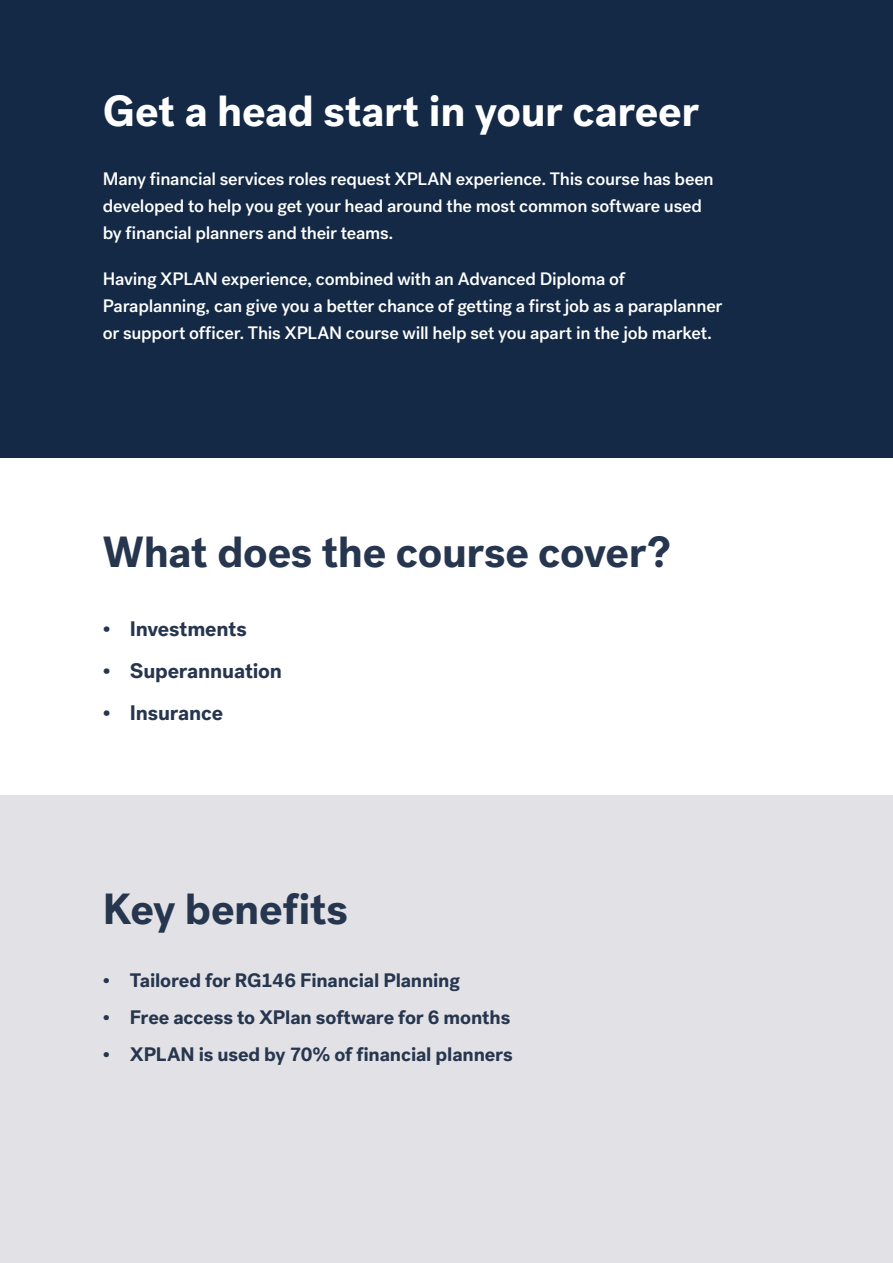
<style>
.page{position:relative;width:893px;height:1263px;background:#fff}
.page>*{position:absolute;margin:0;border:0;box-sizing:border-box;transform-origin:0 0}
.Headings{font:700 43.5px "Post Grotesk";letter-spacing:-.005em;color:#27364f}
.Headings-2{font:700 43.5px "Post Grotesk";letter-spacing:-.005em;color:#fff}
.t1{font:700 21px "Post Grotesk";letter-spacing:-.01em;color:#27364f}
.t2{font:700 19.5px "Post Grotesk";letter-spacing:-.01em;color:#27364f}
.White_body_copy{font:500 18px/27px "Post Grotesk";letter-spacing:-.015em;color:#fff}
</style>
<div class="page">
<div style="left:0;top:0;width:892px;height:458px;background:#132945"></div>
<div style="left:0;top:795px;width:892px;height:468px;background:#e2e2e6"></div>
<p class="Headings-2" style="left:103px;top:83px;width:598px">Get a head start in your career</p>
<p class="White_body_copy" style="left:103px;top:165px;width:612px">Many financial services roles request XPLAN experience. This course has been developed to help you get your head around the most common software used by financial planners and their teams.</p>
<p class="White_body_copy" style="left:103px;top:265px;width:621px">Having XPLAN experience, combined with an Advanced Diploma of<br>Paraplanning, can give you a better chance of getting a first job as a paraplanner or support officer. This XPLAN course will help set you apart in the job market.</p>
<p class="Headings" style="left:103px;top:524px;width:569px">What does the course cover?</p>
<p class="t1" style="left:103px;top:615px;width:145px">• Investments</p>
<p class="t1" style="left:103px;top:657px;width:181px">• Superannuation</p>
<p class="t1" style="left:103px;top:699px;width:122px">• Insurance</p>
<p class="Headings" style="left:103px;top:881px;width:247px">Key benefits</p>
<p class="t2" style="left:103px;top:968px;width:359px">• Tailored for RG146 Financial Planning</p>
<p class="t2" style="left:103px;top:1005px;width:409px">• Free access to XPlan software for 6 months</p>
<p class="t2" style="left:103px;top:1041px;width:411px">• XPLAN is used by 70% of financial planners</p>
</div>
